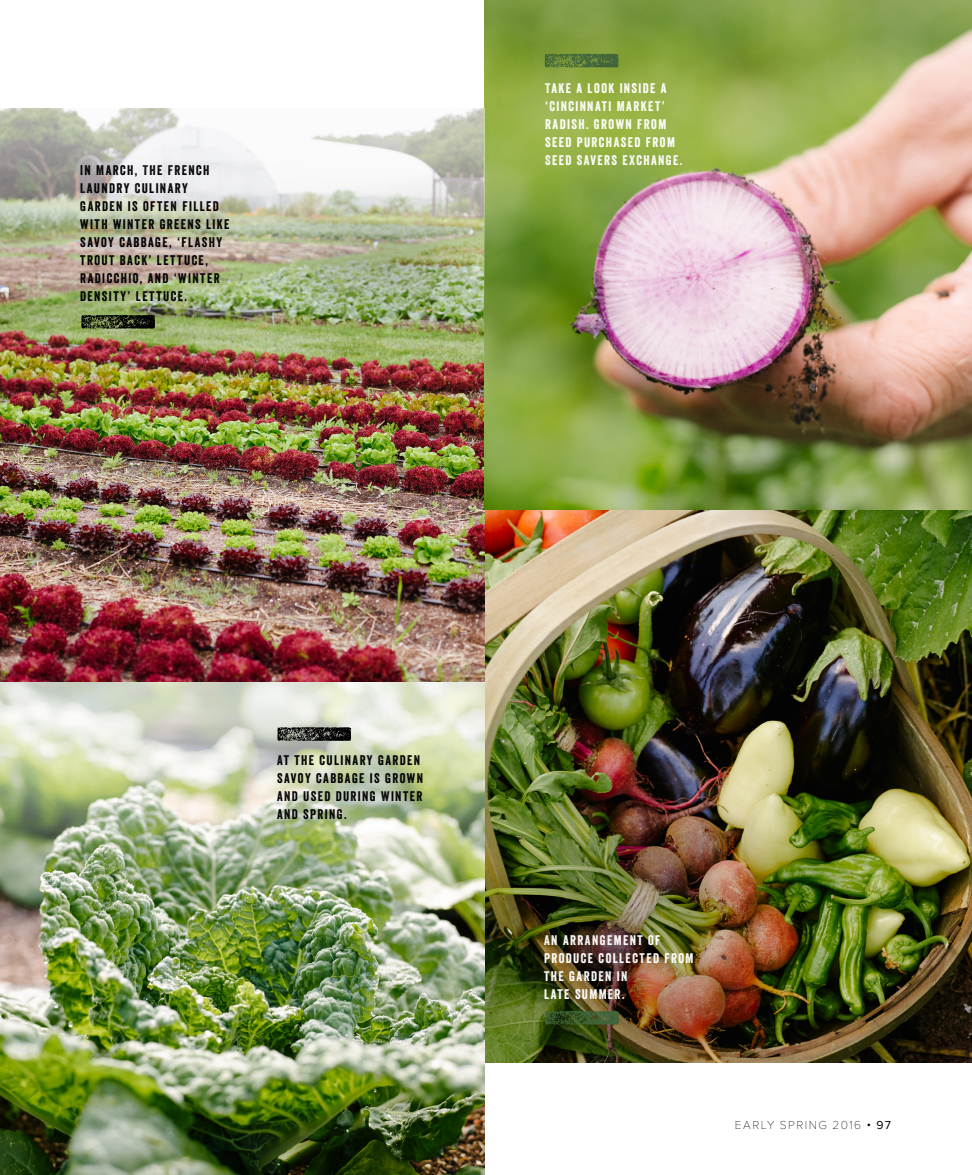
<style>
.page{position:relative;width:972px;height:1175px;background:#fff}
.page>*{position:absolute;margin:0;border:0;box-sizing:border-box;transform-origin:0 0}
.t1{font:101.55px "Veneer Three";color:#41653a}
.t2{font:101.55px "Veneer Three";color:#000}
.t3{font:13.5px/18px "Veneer";letter-spacing:.105em;color:#000}
.t4{font:13.5px/18px "Veneer";letter-spacing:.105em;color:#fff}
.t5{font:100 12px "Proxima Nova T";letter-spacing:.125em;color:#000}
.s1{font-family:"Proxima Nova";font-weight:400}
</style>
<div class="page">
<img style="left:485px;top:509px;width:487px;height:553px">
<img style="left:0;top:315px;width:485px;height:367px">
<img style="left:485px;top:0;width:487px;height:509px">
<img style="left:0;top:889px;width:485px;height:285px">
<svg style="left:0;top:682px;width:485px;height:207px;background:#c3cdaf"></svg>
<img style="left:0;top:108px;width:485px;height:207px">
<p class="t3" style="left:80px;top:161px;width:151px">IN MARCH, THE FRENCH<br>LAUNDRY CULINARY<br>GARDEN IS OFTEN FILLED<br>WITH WINTER GREENS LIKE<br>SAVOY CABBAGE, ‘FLASHY<br>TROUT BACK’ LETTUCE,<br>RADICCHIO, AND ‘WINTER<br>DENSITY’ LETTUCE.</p>
<h1 class="t2" style="left:57px;top:333px;width:24px;rotate:-90deg">I</h1>
<h1 class="t1" style="left:520px;top:72px;width:24px;rotate:-90deg">I</h1>
<p class="t4" style="left:545px;top:79px;width:139px">TAKE A LOOK INSIDE A ‘CINCINNATI MARKET’<br>RADISH. GROWN FROM<br>SEED PURCHASED FROM<br>SEED SAVERS EXCHANGE.</p>
<h1 class="t2" style="left:253px;top:745px;width:24px;rotate:-90deg">I</h1>
<p class="t3" style="left:277px;top:751px;width:148px">AT THE CULINARY GARDEN<br>SAVOY CABBAGE IS GROWN<br>AND USED DURING WINTER<br>AND SPRING.</p>
<p class="t4" style="left:544px;top:931px;width:151px">AN ARRANGEMENT OF<br>PRODUCE COLLECTED FROM<br>THE GARDEN IN<br>LATE SUMMER.</p>
<h1 class="t1" style="left:520px;top:1028px;width:24px;rotate:-90deg">I</h1>
<p class="t5" style="left:735px;top:1117px;width:158px">EARLY SPRING 2016 <span class="s1">• 97</span></p>
</div>
